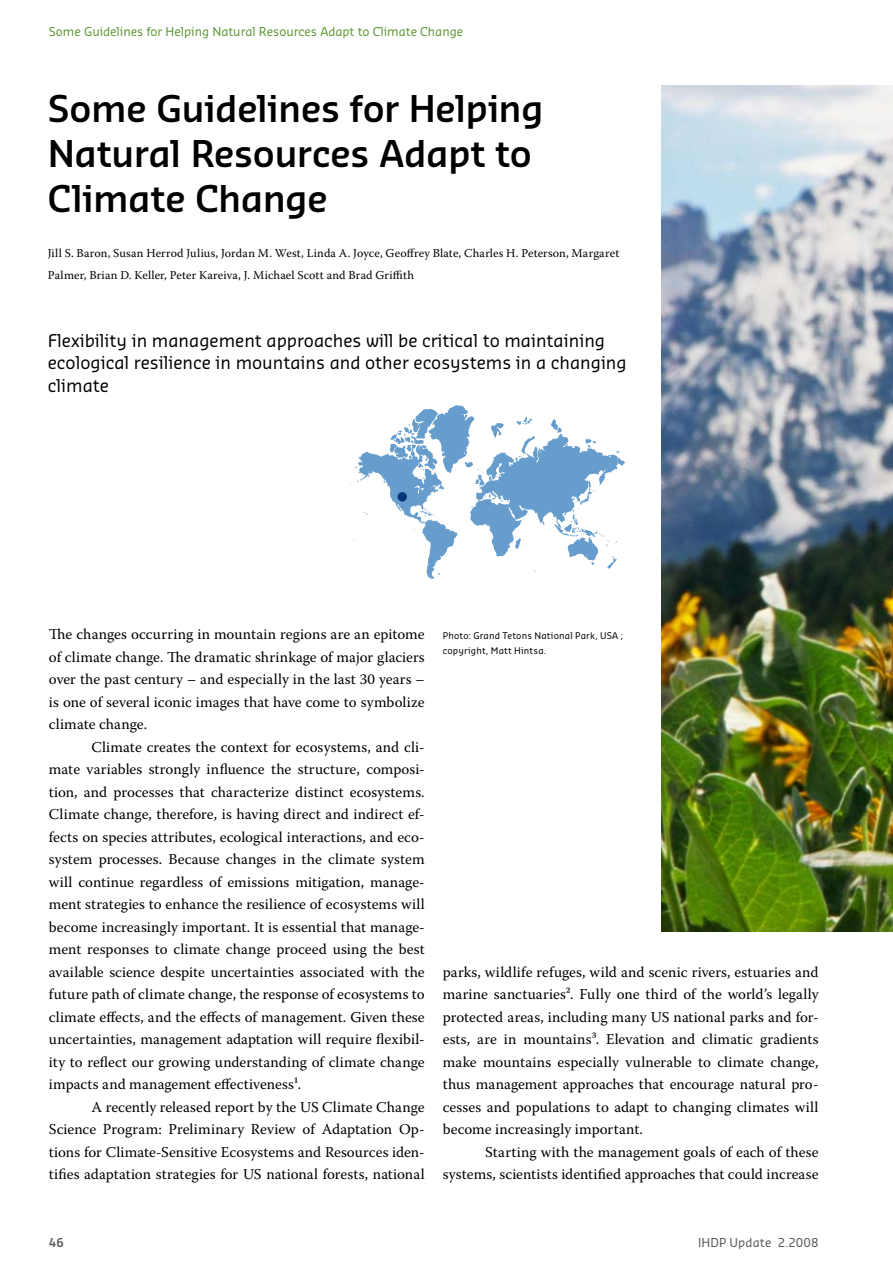
<style>
.page{position:relative;width:893px;height:1263px;background:#fff}
.page>*{position:absolute;margin:0;border:0;box-sizing:border-box;transform-origin:0 0}
.t1{font:600 36px/45px "Sansa Std";letter-spacing:-.01em;color:#000}
.t2{font:17.25px/22.5px "Sansa";color:#000}
.t3{font:15px/22.5px "Warnock Pro";letter-spacing:.005em;color:#000;text-align:justify}
.t4{font:12px/22.5px "Warnock Pro";letter-spacing:.015em;color:#000}
.t5{font:12px "Sansa";color:#5d9732}
.t6{font:12px "Sansa";letter-spacing:.005em;color:#58595b}
.t7{font:600 12px "Sansa Std";color:#58595b}
.t8{font:9px/15px "Sansa";letter-spacing:.02em;color:#000}
</style>
<div class="page">
<img style="left:662px;top:85px;width:231px;height:846px">
<svg style="left:350px;top:405px;width:275px;height:174px"></svg>
<div style="left:398px;top:492px;width:9px;height:9px;background:#06357a;border-radius:50%"></div>
<p class="t5" style="left:49px;top:24px;width:416px">Some Guidelines for Helping Natural Resources Adapt to Climate Change</p>
<h1 class="t1" style="left:48px;top:84px;width:497px">Some Guidelines for Helping<br>Natural Resources Adapt to<br>Climate Change</h1>
<p class="t4" style="left:48px;top:241px;width:573px">Jill S. Baron, Susan Herrod Julius, Jordan M. West, Linda A. Joyce, Geoffrey Blate, Charles H. Peterson, Margaret<br>Palmer, Brian D. Keller, Peter Kareiva, J. Michael Scott and Brad Griffith</p>
<p class="t2" style="left:48px;top:328px;width:580px">Flexibility in management approaches will be critical to maintaining ecological resilience in mountains and other ecosystems in a changing climate</p>
<p class="t3" style="left:49px;top:623px;width:377px">The changes occurring in mountain regions are an epitome of climate change. The dramatic shrinkage of major glaciers over the past century – and especially in the last 30 years – is one of several iconic images that have come to symbolize climate change.</p>
<p class="t3" style="left:49px;top:735px;width:377px;text-indent:43px">Climate creates the context for ecosystems, and cli&shy;mate variables strongly influence the structure, composi&shy;tion, and processes that characterize distinct ecosystems.<br>Climate change, therefore, is having direct and indirect ef&shy;fects on species attributes, ecological interactions, and eco&shy;system processes. Because changes in the climate system will continue regardless of emissions mitigation, manage&shy;ment strategies to enhance the resilience of ecosystems will become increasingly important. It is essential that manage&shy;ment responses to climate change proceed using the best available science despite uncertainties associated with the future path of climate change, the response of ecosystems to climate effects, and the effects of management. Given these uncertainties, management adaptation will require flexibil&shy;ity to reflect our growing understanding of climate change impacts and management effectiveness1.</p>
<p class="t3" style="left:49px;top:1095px;width:377px;text-indent:43px">A recently released report by the US Climate Change Science Program: Preliminary Review of Adaptation Op&shy;tions for Climate-Sensitive Ecosystems and Resources iden&shy;tifies adaptation strategies for US national forests, national</p>
<p class="t8" style="left:443px;top:628px;width:182px">Photo: Grand Tetons National Park, USA ; copyright, Matt Hintsa.</p>
<p class="t3" style="left:443px;top:960px;width:377px">parks, wildlife refuges, wild and scenic rivers, estuaries and marine sanctuaries2. Fully one third of the world’s legally protected areas, including many US national parks and for&shy;ests, are in mountains3. Elevation and climatic gradients make mountains especially vulnerable to climate change, thus management approaches that encourage natural pro&shy;cesses and populations to adapt to changing climates will become increasingly important.</p>
<p class="t3" style="left:443px;top:1140px;width:377px;text-align:right">Starting with the management goals of each of these systems, scientists identified approaches that could increase</p>
<p class="t7" style="left:49px;top:1234px;width:17px">46</p>
<p class="t6" style="left:698px;top:1234px;width:122px">IHDP Update 2.2008</p>
</div>
